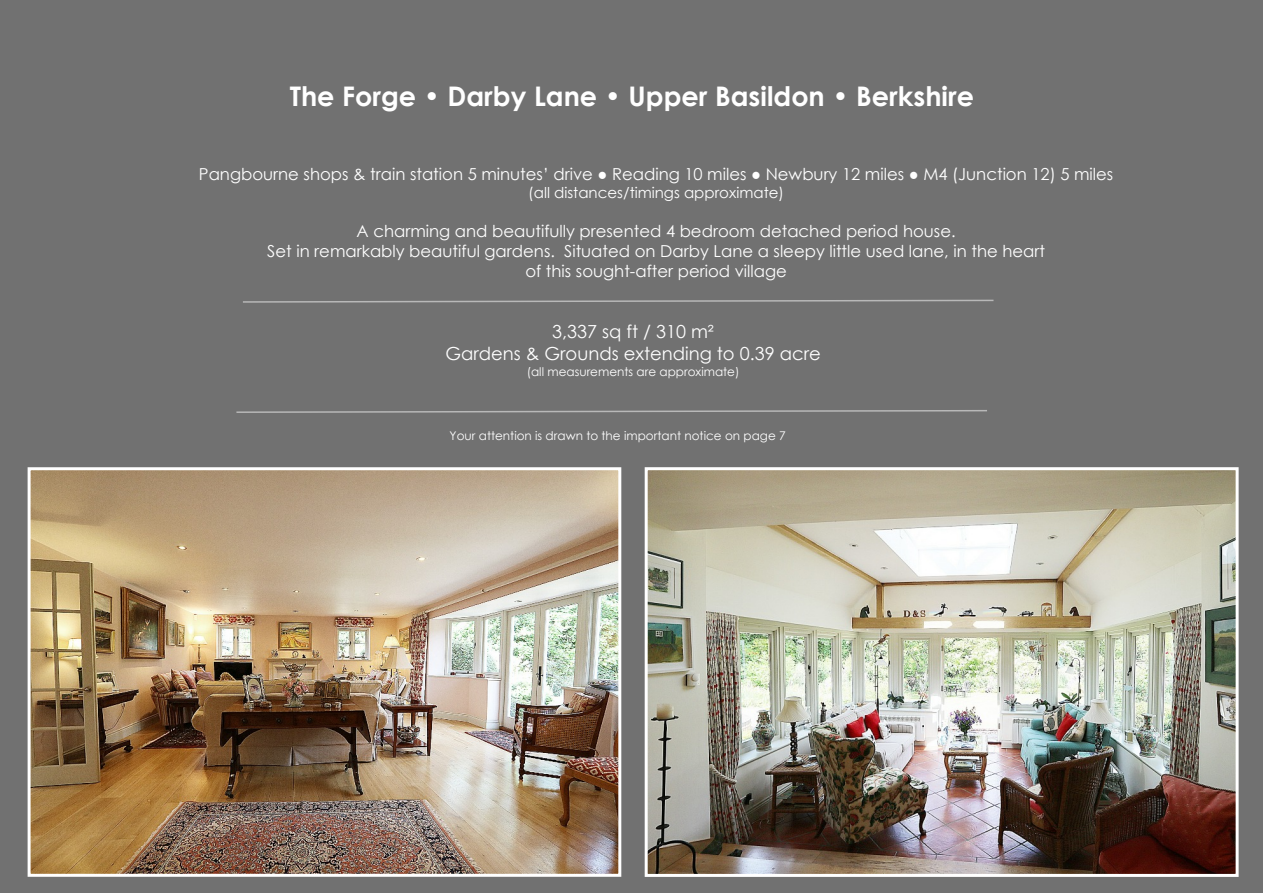
<style>
.page{position:relative;width:1263px;height:893px;background:#717171}
.page>*{position:absolute;margin:0;border:0;box-sizing:border-box;transform-origin:0 0}
.t1{font:700 27px "Century Gothic";color:#fff}
.t2{font:18px/22px "Century Gothic";color:#fff;text-align:center}
.t3{font:16.5px/20.2px "Century Gothic";color:#fff;text-align:center}
.t4{font:15px "Century Gothic";color:#fff}
.t5{font:12px "Century Gothic";color:#fff}
</style>
<div class="page">
<svg style="left:236px;top:410px;width:751px;height:3px"></svg>
<svg style="left:243px;top:299px;width:751px;height:4px"></svg>
<img style="left:649px;top:471px;width:585px;height:402px">
<div style="left:645px;top:467px;width:593px;height:410px;border:3px solid #fff"></div>
<img style="left:32px;top:471px;width:585px;height:402px">
<div style="left:28px;top:467px;width:593px;height:410px;border:3px solid #fff"></div>
<h1 class="t1" style="left:290px;top:85px;width:686px">The Forge • Darby Lane • Upper Basildon • Berkshire</h1>
<p class="t3" style="left:199px;top:165px;width:916px">Pangbourne shops &amp; train station 5 minutes’ drive ● Reading 10 miles ● Newbury 12 miles ● M4 (Junction 12) 5 miles</p>
<p class="t4" style="left:528px;top:187px;width:257px">(all distances/timings approximate)</p>
<p class="t3" style="left:267px;top:222px;width:779px">A charming and beautifully presented 4 bedroom detached period house.<br>Set in remarkably beautiful gardens. Situated on Darby Lane a sleepy little used lane, in the heart of this sought-after period village</p>
<p class="t2" style="left:445px;top:322px;width:377px">3,337 sq ft / 310 m²<br>Gardens &amp; Grounds extending to 0.39 acre</p>
<p class="t5" style="left:527px;top:367px;width:214px">(all measurements are approximate)</p>
<p class="t5" style="left:450px;top:431px;width:338px">Your attention is drawn to the important notice on page 7</p>
</div>
